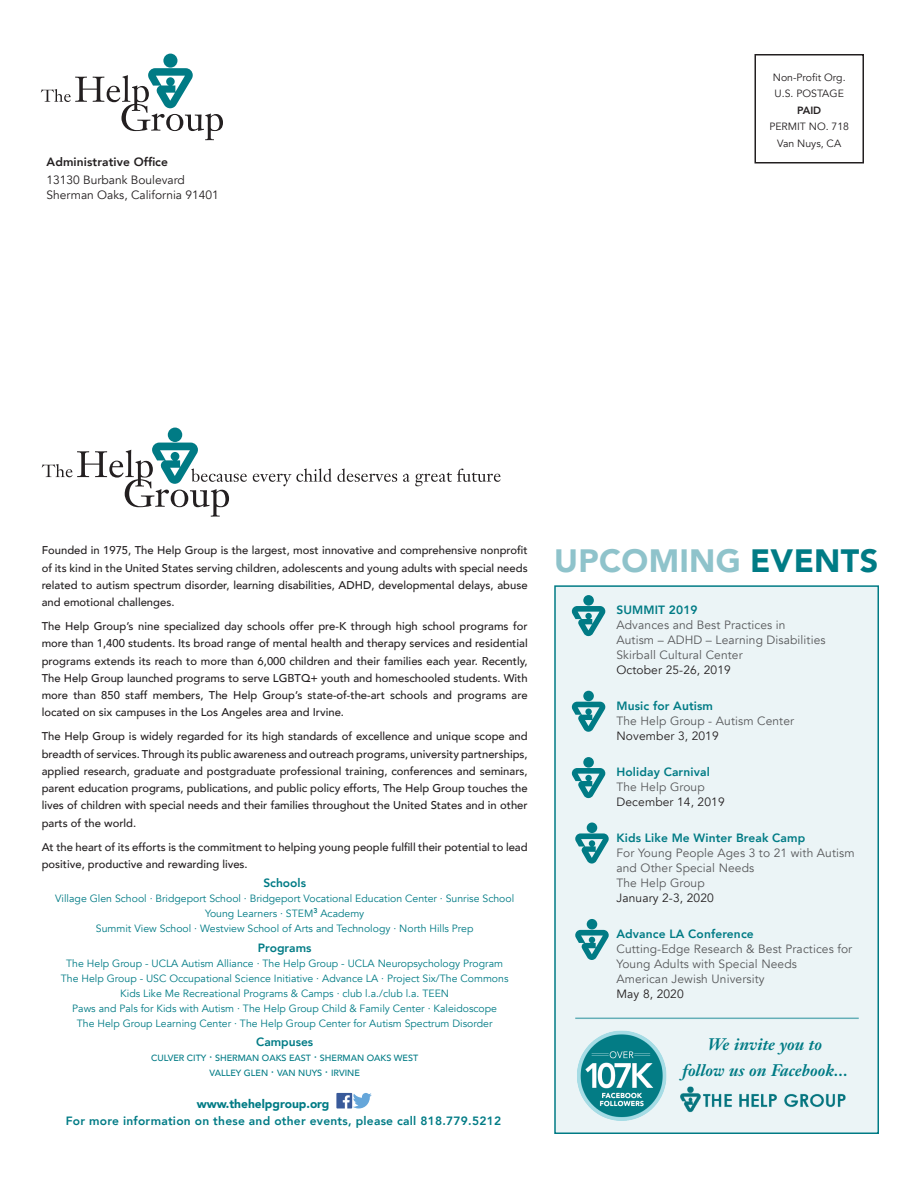
<style>
.page{position:relative;width:918px;height:1188px;background:#fff}
.page>*{position:absolute;margin:0;border:0;box-sizing:border-box;transform-origin:0 0}
.t1{font:900 32.25px "Avenir";letter-spacing:.01em;color:#8fc3cb}
.t2{font:16.5px/25.2px "Janson Text Bold Italic Os F";color:#007b85;text-align:center}
.t3{font:12px/15px "Avenir";letter-spacing:.01em;color:#57585a}
.t4{font:800 12px "Avenir";letter-spacing:.01em;color:#007b85}
.t5{font:12px/15px "Avenir";letter-spacing:.01em;color:#231f20}
.t6{font:800 12px "Avenir";letter-spacing:.01em;color:#231f20}
.t7{font:900 12px "Avenir";color:#007b85}
.t8{font:500 11.25px/17.2px "Avenir";color:#231f20;text-align:justify}
.t9{font:10.5px/15px "Avenir";color:#007b85;text-align:center}
.t10{font:10.5px/16.5px "Avenir";color:#231f20}
.t11{font:800 10.5px "Avenir";color:#231f20}
.t12{font:500 9px "Avenir";color:#007b85}
.t13{font:2.55px "Monotype Sorts";color:#007b85}
.s1{color:#007b85}
</style>
<div class="page">
<div style="left:754px;top:54px;width:110px;height:110px;border:2px solid #231f20"></div>
<div style="left:163px;top:54px;width:14px;height:14px;background:#007b85;border-radius:50%"></div>
<svg style="left:41px;top:68px;width:182px;height:72px"></svg>
<div style="left:555px;top:586px;width:323px;height:547px;background:#ebf4f6"></div>
<div style="left:554px;top:585px;width:325px;height:549px;border:2px solid #007b85"></div>
<hr style="left:575px;top:1018px;width:284px;height:1px;background:#64afb8">
<img style="left:577px;top:1030px;width:90px;height:91px">
<img style="left:680px;top:1086px;width:166px;height:27px">
<div style="left:583px;top:691px;width:11px;height:10px;background:#007b85;border-radius:50%"></div>
<svg style="left:572px;top:702px;width:33px;height:30px"></svg>
<svg style="left:253px;top:468px;width:144px;height:18px"></svg>
<svg style="left:403px;top:469px;width:98px;height:17px"></svg>
<div style="left:168px;top:428px;width:14px;height:14px;background:#007b85;border-radius:50%"></div>
<svg style="left:42px;top:443px;width:205px;height:74px"></svg>
<svg style="left:336px;top:1093px;width:36px;height:15px"></svg>
<div style="left:583px;top:595px;width:11px;height:11px;background:#007b85;border-radius:50%"></div>
<svg style="left:572px;top:606px;width:33px;height:30px"></svg>
<div style="left:583px;top:757px;width:11px;height:11px;background:#007b85;border-radius:50%"></div>
<svg style="left:572px;top:768px;width:33px;height:30px"></svg>
<div style="left:587px;top:823px;width:10px;height:10px;background:#007b85;border-radius:50%"></div>
<svg style="left:575px;top:833px;width:34px;height:31px"></svg>
<div style="left:587px;top:919px;width:10px;height:10px;background:#007b85;border-radius:50%"></div>
<svg style="left:575px;top:930px;width:34px;height:30px"></svg>
<p class="t6" style="left:47px;top:151px;width:123px">Administrative Office</p>
<p class="t5" style="left:47px;top:172px;width:174px">13130 Burbank Boulevard<br>Sherman Oaks, California 91401</p>
<p class="t10" style="left:773px;top:69px;width:74px">Non-Profit Org.<br>U.S. POSTAGE</p>
<p class="t11" style="left:797px;top:101px;width:26px">PAID</p>
<p class="t10" style="left:769px;top:119px;width:81px;text-align:center">PERMIT NO. 718<br>Van Nuys, CA</p>
<p class="t8" style="left:42px;top:541px;width:488px">Founded in 1975, The Help Group is the largest, most innovative and comprehensive nonprofit of its kind in the United States serving children, adolescents and young adults with special needs related to autism spectrum disorder, learning disabilities, ADHD, developmental delays, abuse and emotional challenges.</p>
<p class="t8" style="left:42px;top:617px;width:488px">The Help Group’s nine specialized day schools offer pre-K through high school programs for more than 1,400 students. Its broad range of mental health and therapy services and residential programs extends its reach to more than 6,000 children and their families each year. Recently, The Help Group launched programs to serve LGBTQ+ youth and homeschooled students. With more than 850 staff members, The Help Group’s state-of-the-art schools and programs are located on six campuses in the Los Angeles area and Irvine.</p>
<p class="t8" style="left:42px;top:727px;width:488px">The Help Group is widely regarded for its high standards of excellence and unique scope and breadth of services. Through its public awareness and outreach programs, university partnerships, applied research, graduate and postgraduate professional training, conferences and seminars, parent education programs, publications, and public policy efforts, The Help Group touches the lives of children with special needs and their families throughout the United States and in other parts of the world.</p>
<p class="t8" style="left:42px;top:837px;width:488px">At the heart of its efforts is the commitment to helping young people fulfill their potential to lead positive, productive and rewarding lives.</p>
<p class="t4" style="left:263px;top:872px;width:44px">Schools</p>
<p class="t9" style="left:55px;top:891px;width:461px">Village Glen School · Bridgeport School · Bridgeport Vocational Education Center · Sunrise School<br>Young Learners · STEM<sup>3</sup> Academy<br>Summit View School · Westview School of Arts and Technology · North Hills Prep</p>
<p class="t4" style="left:258px;top:937px;width:55px">Programs</p>
<p class="t9" style="left:61px;top:956px;width:449px">The Help Group - UCLA Autism Alliance · The Help Group - UCLA Neuropsychology Program The Help Group - USC Occupational Science Initiative · Advance LA · Project Six/The Commons Kids Like Me Recreational Programs &amp; Camps · club l.a./club l.a. TEEN<br>Paws and Pals for Kids with Autism · The Help Group Child &amp; Family Center · Kaleidoscope<br>The Help Group Learning Center · The Help Group Center for Autism Spectrum Disorder</p>
<p class="t4" style="left:256px;top:1031px;width:59px">Campuses</p>
<p class="t12" style="left:151px;top:1050px;width:57px">CULVER CITY</p>
<p class="t13" style="left:210px;top:1056px;width:4px">U</p>
<p class="t12" style="left:215px;top:1050px;width:97px">SHERMAN OAKS EAST</p>
<p class="t13" style="left:314px;top:1056px;width:4px">U</p>
<p class="t12" style="left:320px;top:1050px;width:100px">SHERMAN OAKS WEST</p>
<p class="t12" style="left:210px;top:1065px;width:60px">VALLEY GLEN</p>
<p class="t13" style="left:272px;top:1071px;width:4px">U</p>
<p class="t12" style="left:277px;top:1065px;width:47px">VAN NUYS</p>
<p class="t13" style="left:326px;top:1071px;width:4px">U</p>
<p class="t12" style="left:331px;top:1065px;width:30px">IRVINE</p>
<p class="t7" style="left:197px;top:1093px;width:134px">www.thehelpgroup.org</p>
<p class="t4" style="left:66px;top:1109px;width:437px">For more information on these and other events, please call 818.779.5212</p>
<h1 class="t1" style="left:554px;top:533px;width:326px">UPCOMING <span class="s1">EVENTS</span></h1>
<p class="t4" style="left:616px;top:599px;width:83px">SUMMIT 2019</p>
<p class="t3" style="left:616px;top:617px;width:211px">Advances and Best Practices in<br>Autism – ADHD – Learning Disabilities<br>Skirball Cultural Center</p>
<p class="t5" style="left:616px;top:662px;width:116px">October 25-26, 2019</p>
<p class="t4" style="left:616px;top:695px;width:98px">Music for Autism</p>
<p class="t3" style="left:616px;top:713px;width:179px">The Help Group - Autism Center</p>
<p class="t5" style="left:616px;top:728px;width:104px">November 3, 2019</p>
<p class="t4" style="left:616px;top:761px;width:95px">Holiday Carnival</p>
<p class="t3" style="left:616px;top:779px;width:90px">The Help Group</p>
<p class="t5" style="left:616px;top:794px;width:110px">December 14, 2019</p>
<p class="t4" style="left:616px;top:827px;width:190px">Kids Like Me Winter Break Camp</p>
<p class="t3" style="left:616px;top:845px;width:240px">For Young People Ages 3 to 21 with Autism and Other Special Needs<br>The Help Group</p>
<p class="t5" style="left:616px;top:890px;width:99px">January 2-3, 2020</p>
<p class="t4" style="left:616px;top:923px;width:139px">Advance LA Conference</p>
<p class="t3" style="left:616px;top:941px;width:237px">Cutting-Edge Research &amp; Best Practices for<br>Young Adults with Special Needs<br>American Jewish University</p>
<p class="t5" style="left:616px;top:986px;width:69px">May 8, 2020</p>
<h2 class="t2" style="left:683px;top:1032px;width:167px">We invite you to<br>follow us on Facebook...</h2>
</div>
